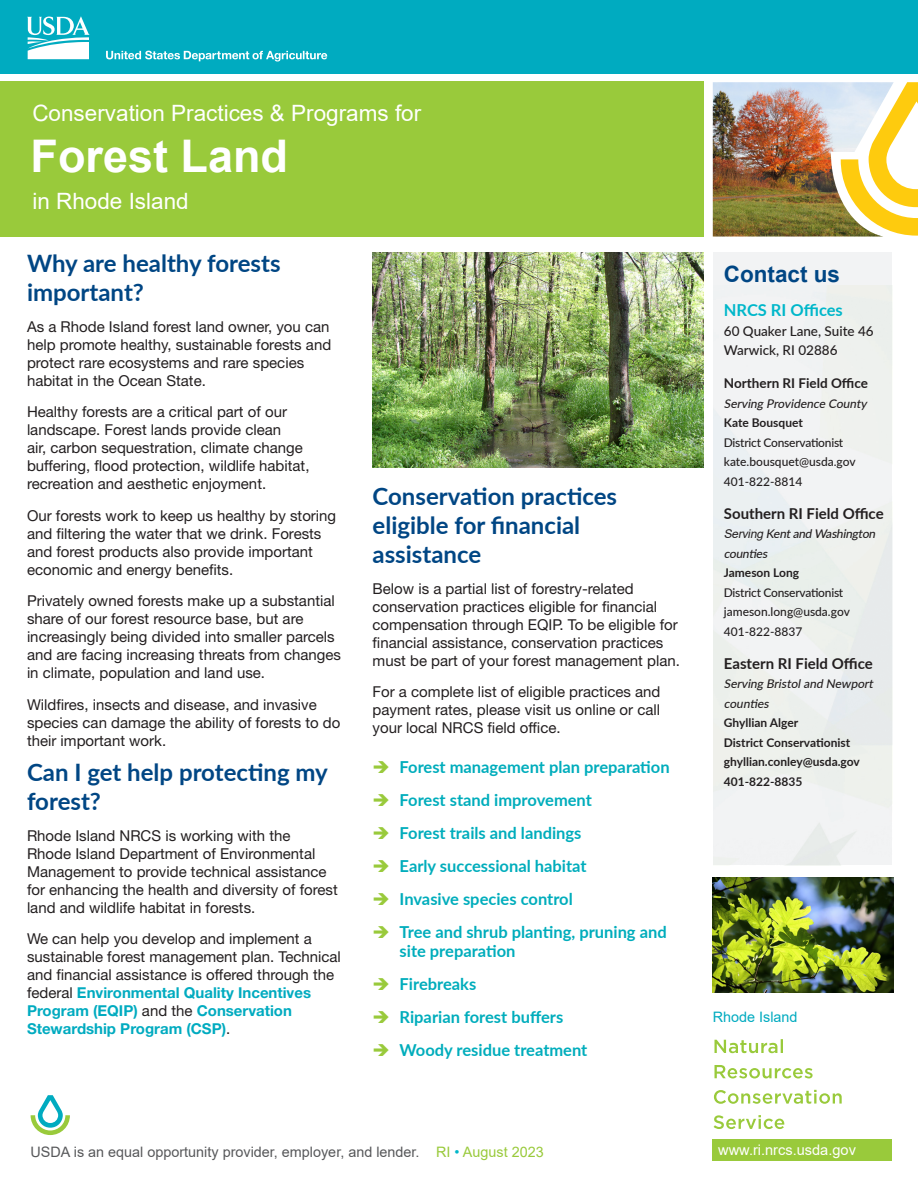
<style>
.page{position:relative;width:918px;height:1188px;background:#fff}
.page>*{position:absolute;margin:0;border:0;box-sizing:border-box;transform-origin:0 0}
.Fact_Sheet_Title{font:700 45px "Arial";color:#fff}
.Body_Subhead{font:700 24px/28.8px "Lato";color:#004684}
.Fact_Sheet_Subtitle{font:22.5px "Arial";color:#fff}
.Body_Subhead-2{font:700 22.5px "Arial";color:#004684}
.t1{font:700 16.5px/19.5px "Lato";color:#00adbc}
.Body_Text{font:700 16.5px "Lato";color:#00b7ca}
.Main_body_text{font:15px/18px "Helvetica Neue LT Std";color:#231f20}
.Body_Text-2{font:700 15px "Lato";color:#231f20}
.t2{font:14.55px "Arial";color:#fff}
.t3{font:14.4px "Arial";color:#57585a}
.t4{font:14.4px "Arial";color:#99ca3b}
.t5{font:14.4px "Arial";color:#00abc0}
.Body_Text-3{font:500 13.5px/19.5px "Lato";color:#231f20}
.Body_Text-4{font:700 13.5px "Lato";color:#231f20}
.Body_Text-5{font:500 12px/19.5px "Lato";letter-spacing:-.005em;color:#231f20}
.Body_Text-6{font:700 12px/19.5px "Lato";color:#231f20}
.s1{font-weight:700;color:#00abc0}
.s2{font-style:italic}
.s3{font-weight:700}
.s4{font-family:"Arial";font-weight:400;font-style:italic}
.s5{font-weight:500;font-style:italic}
.s6{color:#00b7ca}
</style>
<div class="page">
<div style="left:0;top:82px;width:704px;height:155px;background:#99ca3b"></div>
<div style="left:0;top:0;width:918px;height:74px;background:#00abc0"></div>
<div style="left:713px;top:1139px;width:179px;height:22px;background:#99ca3b"></div>
<svg style="left:714px;top:1115px;width:70px;height:14px"></svg>
<svg style="left:714px;top:1090px;width:128px;height:14px"></svg>
<svg style="left:715px;top:1065px;width:98px;height:14px"></svg>
<svg style="left:715px;top:1039px;width:68px;height:14px"></svg>
<svg style="left:31px;top:1095px;width:39px;height:40px"></svg>
<svg style="left:27px;top:16px;width:63px;height:43px"></svg>
<svg style="left:106px;top:51px;width:221px;height:11px"></svg>
<svg style="left:894px;top:82px;width:24px;height:154px"></svg>
<img style="left:713px;top:82px;width:181px;height:155px">
<div style="left:714px;top:253px;width:178px;height:612px;background:#f2f3f4"></div>
<img style="left:373px;top:253px;width:331px;height:214px">
<img style="left:713px;top:877px;width:181px;height:115px">
<p class="Fact_Sheet_Subtitle" style="left:32px;top:98px;width:390px">Conservation Practices &amp; Programs for</p>
<p class="Fact_Sheet_Title" style="left:31px;top:125px;width:259px">Forest Land</p>
<p class="Fact_Sheet_Subtitle" style="left:32px;top:185px;width:158px">in Rhode Island</p>
<p class="Body_Subhead" style="left:27px;top:248px;width:255px">Why are healthy forests important?</p>
<p class="Main_body_text" style="left:27px;top:317px;width:306px">As a Rhode Island forest land owner, you can help promote healthy, sustainable forests and protect rare ecosystems and rare species habitat in the Ocean State.</p>
<p class="Main_body_text" style="left:27px;top:403px;width:284px">Healthy forests are a critical part of our landscape. Forest lands provide clean<br>air, carbon sequestration, climate change buffering, flood protection, wildlife habitat, recreation and aesthetic enjoyment.</p>
<p class="Main_body_text" style="left:27px;top:506px;width:311px">Our forests work to keep us healthy by storing and filtering the water that we drink. Forests and forest products also provide important economic and energy benefits.</p>
<p class="Main_body_text" style="left:27px;top:592px;width:315px">Privately owned forests make up a substantial share of our forest resource base, but are increasingly being divided into smaller parcels and are facing increasing threats from changes in climate, population and land use.</p>
<p class="Main_body_text" style="left:27px;top:695px;width:315px">Wildfires, insects and disease, and invasive species can damage the ability of forests to do their important work.</p>
<p class="Body_Subhead" style="left:27px;top:757px;width:302px">Can I get help protecting my forest?</p>
<p class="Main_body_text" style="left:27px;top:826px;width:312px">Rhode Island NRCS is working with the Rhode Island Department of Environmental Management to provide technical assistance for enhancing the health and diversity of forest land and wildlife habitat in forests.</p>
<p class="Main_body_text" style="left:27px;top:930px;width:315px">We can help you develop and implement a sustainable forest management plan. Technical and financial assistance is offered through the federal <span class="s1">Environmental Quality Incentives Program (EQIP)</span> and the <span class="s1">Conservation Stewardship Program (CSP)</span>.</p>
<p class="Body_Subhead" style="left:373px;top:481px;width:246px">Conservation practices eligible for financial assistance</p>
<p class="Main_body_text" style="left:373px;top:579px;width:309px">Below is a partial list of forestry-related conservation practices eligible for financial compensation through EQIP. To be eligible for financial assistance, conservation practices must be part of your forest management plan.</p>
<p class="Main_body_text" style="left:373px;top:683px;width:289px;text-align:justify">For a complete list of eligible practices and payment rates, please visit us online or call your local NRCS field office.</p>
<p class="t1" style="left:400px;top:756px;width:272px">Forest management plan preparation</p>
<p class="t1" style="left:400px;top:789px;width:194px">Forest stand improvement</p>
<p class="t1" style="left:400px;top:822px;width:183px">Forest trails and landings</p>
<p class="t1" style="left:400px;top:855px;width:189px">Early successional habitat</p>
<p class="t1" style="left:400px;top:888px;width:175px">Invasive species control</p>
<p class="t1" style="left:400px;top:921px;width:269px">Tree and shrub planting, pruning and site preparation</p>
<p class="t1" style="left:400px;top:974px;width:78px">Firebreaks</p>
<p class="t1" style="left:400px;top:1007px;width:165px">Riparian forest buffers</p>
<p class="t1" style="left:400px;top:1040px;width:189px">Woody residue treatment</p>
<p class="Body_Subhead-2" style="left:724px;top:258px;width:118px">Contact us</p>
<p class="Body_Text" style="left:724px;top:298px;width:120px">NRCS RI Offices</p>
<p class="Body_Text-3" style="left:724px;top:321px;width:151px">60 Quaker Lane, Suite 46<br>Warwick, RI 02886</p>
<p class="Body_Text-4" style="left:724px;top:374px;width:146px">Northern RI Field Office</p>
<p class="Body_Text-5" style="left:724px;top:393px;width:147px"><span class="s2">Serving Providence County<br></span><span class="s3">Kate Bousquet<br></span>District Conservationist kate.bousquet@usda.gov<br>401-822-8814</p>
<p class="Body_Text-2" style="left:724px;top:502px;width:161px">Southern RI Field Office</p>
<p class="Body_Text-5" style="left:724px;top:524px;width:156px"><span class="s4">Serving</span> <span class="s2">Kentand Washington counties<br></span><span class="s3">Jameson Long<br></span>District Conservationist jameson.long@usda.gov<br>401-822-8837</p>
<p class="Body_Text-2" style="left:724px;top:652px;width:150px">Eastern RI Field Office</p>
<p class="Body_Text-6" style="left:724px;top:674px;width:153px"><span class="s5">Serving Bristoland Newport counties<br></span>Ghyllian Alger<br>District Conservationist ghyllian.conley@usda.gov<br>401-822-8835</p>
<p class="t5" style="left:713px;top:1008px;width:86px">Rhode Island</p>
<p class="t3" style="left:31px;top:1142px;width:390px">USDA is an equal opportunity provider, employer, and lender.</p>
<p class="t2" style="left:718px;top:1140px;width:139px">www.ri.nrcs.usda.gov</p>
<p class="t4" style="left:436px;top:1142px;width:109px">RI <span class="s6">•</span> August 2023</p>
</div>
